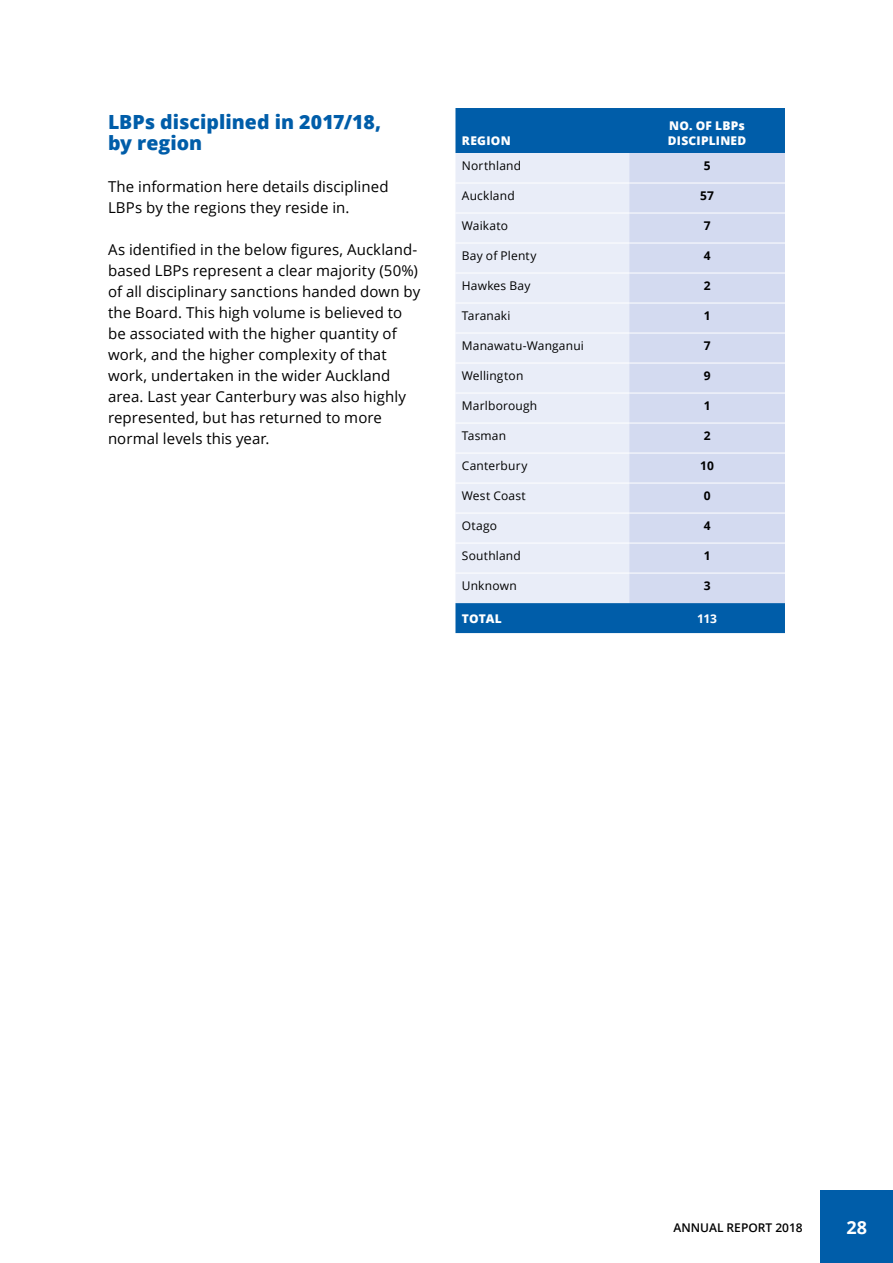
<style>
.page{position:relative;width:893px;height:1263px;background:#fff}
.page>*{position:absolute;margin:0;border:0;box-sizing:border-box;transform-origin:0 0}
.t1{font:800 19.5px/21px "Open Sans";color:#005da9}
.t2{font:700 18px "Open Sans";color:#fff}
.t3{font:15px/21px "Open Sans";letter-spacing:.005em;color:#000}
.t4{font:12px "Open Sans";letter-spacing:.015em;color:#000}
.t5{font:800 12px/15px "Open Sans";letter-spacing:.02em;color:#fff}
.t6{font:700 12px "Open Sans";color:#000}
.t7{font:600 12px "Open Sans";color:#000}
.t8{font:700 12px "Open Sans";color:#fff}
</style>
<div class="page">
<div style="left:821px;top:1191px;width:72px;height:72px;background:#005da9"></div>
<div style="left:455px;top:108px;width:330px;height:525px;background:#005da9"></div>
<div style="left:455px;top:153px;width:174px;height:450px;background:#e9edf8"></div>
<div style="left:629px;top:153px;width:156px;height:450px;background:#d3daf0"></div>
<hr style="left:455px;top:183px;width:174px;height:1px;background:#fff">
<hr style="left:629px;top:183px;width:156px;height:1px;background:#fff">
<hr style="left:455px;top:213px;width:174px;height:1px;background:#fff">
<hr style="left:629px;top:213px;width:156px;height:1px;background:#fff">
<hr style="left:455px;top:243px;width:174px;height:1px;background:#fff">
<hr style="left:629px;top:243px;width:156px;height:1px;background:#fff">
<hr style="left:455px;top:273px;width:174px;height:1px;background:#fff">
<hr style="left:629px;top:273px;width:156px;height:1px;background:#fff">
<hr style="left:455px;top:303px;width:174px;height:1px;background:#fff">
<hr style="left:629px;top:303px;width:156px;height:1px;background:#fff">
<hr style="left:455px;top:333px;width:174px;height:1px;background:#fff">
<hr style="left:629px;top:333px;width:156px;height:1px;background:#fff">
<hr style="left:455px;top:363px;width:174px;height:1px;background:#fff">
<hr style="left:629px;top:363px;width:156px;height:1px;background:#fff">
<hr style="left:455px;top:423px;width:174px;height:1px;background:#fff">
<hr style="left:629px;top:423px;width:156px;height:1px;background:#fff">
<hr style="left:455px;top:453px;width:174px;height:1px;background:#fff">
<hr style="left:629px;top:453px;width:156px;height:1px;background:#fff">
<hr style="left:455px;top:483px;width:174px;height:1px;background:#fff">
<hr style="left:629px;top:483px;width:156px;height:1px;background:#fff">
<hr style="left:455px;top:513px;width:174px;height:1px;background:#fff">
<hr style="left:629px;top:513px;width:156px;height:1px;background:#fff">
<hr style="left:455px;top:543px;width:174px;height:1px;background:#fff">
<hr style="left:629px;top:543px;width:156px;height:1px;background:#fff">
<hr style="left:455px;top:393px;width:174px;height:1px;background:#fff">
<hr style="left:629px;top:393px;width:156px;height:1px;background:#fff">
<hr style="left:455px;top:573px;width:174px;height:1px;background:#fff">
<hr style="left:629px;top:573px;width:156px;height:1px;background:#fff">
<h1 class="t1" style="left:108px;top:110px;width:275px">LBPs disciplined in 2017/18, by region</h1>
<p class="t3" style="left:108px;top:176px;width:282px">The information here details disciplined<br>LBPs by the regions they reside in.</p>
<p class="t3" style="left:108px;top:239px;width:314px">As identified in the below figures, Auckland&shy;based LBPs represent a clear majority (50%) of all disciplinary sanctions handed down by the Board. This high volume is believed to be associated with the higher quantity of work, and the higher complexity of that work, undertaken in the wider Auckland area. Last year Canterbury was also highly represented, but has returned to more normal levels this year.</p>
<p class="t5" style="left:462px;top:132px;width:50px">REGION</p>
<p class="t5" style="left:668px;top:117px;width:80px">NO. OF LBPs<br>DISCIPLINED</p>
<p class="t4" style="left:462px;top:157px;width:61px">Northland</p>
<p class="t6" style="left:704px;top:157px;width:8px">5</p>
<p class="t4" style="left:462px;top:187px;width:54px">Auckland</p>
<p class="t6" style="left:700px;top:187px;width:15px">57</p>
<p class="t4" style="left:462px;top:217px;width:48px">Waikato</p>
<p class="t6" style="left:704px;top:217px;width:8px">7</p>
<p class="t4" style="left:462px;top:247px;width:76px">Bay of Plenty</p>
<p class="t6" style="left:704px;top:247px;width:8px">4</p>
<p class="t4" style="left:462px;top:277px;width:70px">Hawkes Bay</p>
<p class="t6" style="left:704px;top:277px;width:8px">2</p>
<p class="t4" style="left:462px;top:307px;width:50px">Taranaki</p>
<p class="t6" style="left:704px;top:307px;width:8px">1</p>
<p class="t4" style="left:462px;top:337px;width:124px">Manawatu-Wanganui</p>
<p class="t6" style="left:704px;top:337px;width:8px">7</p>
<p class="t4" style="left:462px;top:367px;width:63px">Wellington</p>
<p class="t6" style="left:704px;top:367px;width:8px">9</p>
<p class="t4" style="left:462px;top:397px;width:77px">Marlborough</p>
<p class="t6" style="left:704px;top:397px;width:8px">1</p>
<p class="t4" style="left:462px;top:427px;width:46px">Tasman</p>
<p class="t6" style="left:704px;top:427px;width:8px">2</p>
<p class="t4" style="left:462px;top:457px;width:67px">Canterbury</p>
<p class="t6" style="left:700px;top:457px;width:15px">10</p>
<p class="t4" style="left:462px;top:487px;width:66px">West Coast</p>
<p class="t6" style="left:704px;top:487px;width:8px">0</p>
<p class="t4" style="left:462px;top:517px;width:37px">Otago</p>
<p class="t6" style="left:704px;top:517px;width:8px">4</p>
<p class="t4" style="left:462px;top:547px;width:61px">Southland</p>
<p class="t6" style="left:704px;top:547px;width:8px">1</p>
<p class="t4" style="left:462px;top:577px;width:57px">Unknown</p>
<p class="t6" style="left:704px;top:577px;width:8px">3</p>
<p class="t5" style="left:462px;top:610px;width:41px">TOTAL</p>
<p class="t8" style="left:697px;top:610px;width:22px">113</p>
<p class="t7" style="left:673px;top:1219px;width:131px">ANNUAL REPORT 2018</p>
<p class="t2" style="left:847px;top:1214px;width:22px">28</p>
</div>
